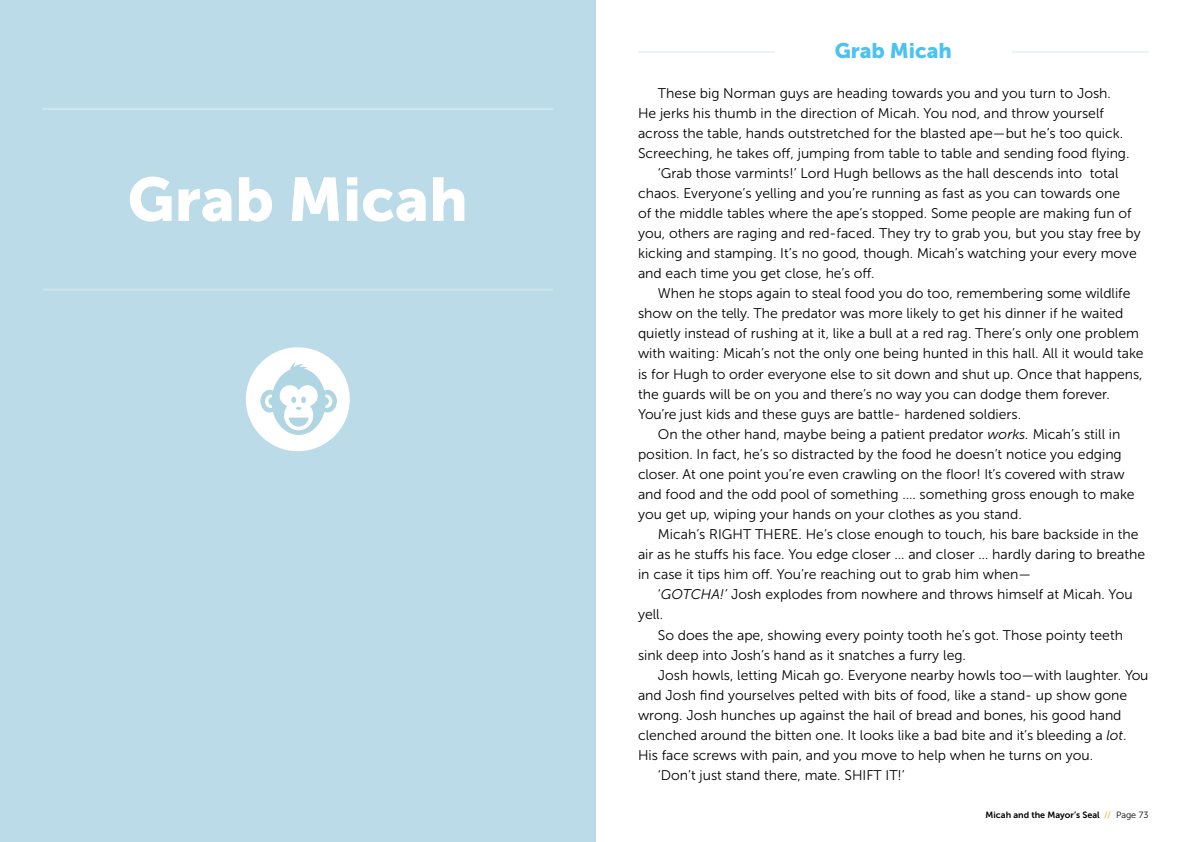
<style>
.page{position:relative;width:1191px;height:842px;background:#fff}
.page>*{position:absolute;margin:0;border:0;box-sizing:border-box;transform-origin:0 0}
.t1{font:61px "Museo Sans 900";color:#fff}
.t2{font:21px "Museo Sans 900";color:#4cc2f1}
.t3{font:14px/20px "Museo Sans 300";color:#000}
.t4{font:9px "Museo Sans 700";color:#000}
.s1{font-style:italic}
.s2{font-family:"Museo Sans 300";color:#f39200}
.s3{font-family:"Museo Sans 300"}
</style>
<div class="page">
<div style="left:0;top:0;width:595px;height:842px;background:#badbe7"></div>
<div style="left:246px;top:347px;width:104px;height:104px;background:#fff;border-radius:50%"></div>
<svg style="left:260px;top:362px;width:77px;height:73px"></svg>
<hr style="left:43px;top:108px;width:510px;height:2px;background:#fff">
<hr style="left:43px;top:289px;width:510px;height:2px;background:#fff">
<hr style="left:638px;top:51px;width:136px;height:2px;background:#e9f3f8">
<hr style="left:1012px;top:51px;width:136px;height:2px;background:#e9f3f8">
<h1 class="t1" style="left:128px;top:165px;width:342px">Grab Micah</h1>
<h2 class="t2" style="left:834px;top:39px;width:119px">Grab Micah</h2>
<p class="t3" style="left:658px;top:84px;width:455px">These big Norman guys are heading towards you and you turn to Josh.</p>
<p class="t3" style="left:638px;top:104px;width:467px">He jerks his thumb in the direction of Micah. You nod, and throw yourself</p>
<p class="t3" style="left:638px;top:124px;width:487px">across the table, hands outstretched for the blasted ape—but he’s too quick.</p>
<p class="t3" style="left:638px;top:144px;width:493px">Screeching, he takes off, jumping from table to table and sending food flying.</p>
<p class="t3" style="left:658px;top:164px;width:462px">‘Grab those varmints!’ Lord Hugh bellows as the hall descends into total</p>
<p class="t3" style="left:638px;top:184px;width:484px">chaos. Everyone’s yelling and you’re running as fast as you can towards one</p>
<p class="t3" style="left:638px;top:204px;width:495px">of the middle tables where the ape’s stopped. Some people are making fun of</p>
<p class="t3" style="left:638px;top:224px;width:504px">you, others are raging and red-faced. They try to grab you, but you stay free by</p>
<p class="t3" style="left:638px;top:244px;width:500px">kicking and stamping. It’s no good, though. Micah’s watching your every move</p>
<p class="t3" style="left:638px;top:264px;width:238px">and each time you get close, he’s off.</p>
<p class="t3" style="left:658px;top:284px;width:474px">When he stops again to steal food you do too, remembering some wildlife</p>
<p class="t3" style="left:638px;top:304px;width:487px">show on the telly. The predator was more likely to get his dinner if he waited</p>
<p class="t3" style="left:638px;top:324px;width:502px">quietly instead of rushing at it, like a bull at a red rag. There’s only one problem</p>
<p class="t3" style="left:638px;top:344px;width:507px">with waiting: Micah’s not the only one being hunted in this hall. All it would take</p>
<p class="t3" style="left:638px;top:364px;width:506px">is for Hugh to order everyone else to sit down and shut up. Once that happens,</p>
<p class="t3" style="left:638px;top:384px;width:473px">the guards will be on you and there’s no way you can dodge them forever.</p>
<p class="t3" style="left:638px;top:404px;width:385px">You’re just kids and these guys are battle- hardened soldiers.</p>
<p class="t3" style="left:658px;top:424px;width:464px">On the other hand, maybe being a patient predator <span class="s1">works.</span> Micah’s still in</p>
<p class="t3" style="left:638px;top:444px;width:485px">position. In fact, he’s so distracted by the food he doesn’t notice you edging</p>
<p class="t3" style="left:638px;top:464px;width:488px">closer. At one point you’re even crawling on the floor! It’s covered with straw</p>
<p class="t3" style="left:638px;top:484px;width:498px">and food and the odd pool of something …. something gross enough to make</p>
<p class="t3" style="left:638px;top:504px;width:385px">you get up, wiping your hands on your clothes as you stand.</p>
<p class="t3" style="left:658px;top:524px;width:482px">Micah’s RIGHT THERE. He’s close enough to touch, his bare backside in the</p>
<p class="t3" style="left:638px;top:544px;width:509px">air as he stuffs his face. You edge closer … and closer … hardly daring to breathe</p>
<p class="t3" style="left:638px;top:564px;width:395px">in case it tips him off. You’re reaching out to grab him when—</p>
<p class="t3" style="left:658px;top:584px;width:476px">‘<span class="s1">GOTCHA!’</span> Josh explodes from nowhere and throws himself at Micah. You</p>
<p class="t3" style="left:638px;top:604px;width:27px">yell.</p>
<p class="t3" style="left:638px;top:625px;width:486px;text-indent:20px">So does the ape, showing every pointy tooth he’s got. Those pointy teeth sink deep into Josh’s hand as it snatches a furry leg.</p>
<p class="t3" style="left:658px;top:665px;width:492px">Josh howls, letting Micah go. Everyone nearby howls too—with laughter. You</p>
<p class="t3" style="left:638px;top:685px;width:491px">and Josh find yourselves pelted with bits of food, like a stand- up show gone</p>
<p class="t3" style="left:638px;top:705px;width:485px">wrong. Josh hunches up against the hail of bread and bones, his good hand</p>
<p class="t3" style="left:638px;top:725px;width:490px">clenched around the bitten one. It looks like a bad bite and it’s bleeding a <span class="s1">lot</span>.</p>
<p class="t3" style="left:638px;top:745px;width:457px">His face screws with pain, and you move to help when he turns on you.</p>
<p class="t3" style="left:658px;top:765px;width:248px">‘Don’t just stand there, mate. SHIFT IT!’</p>
<p class="t4" style="left:985px;top:810px;width:164px">Micah and the Mayor’s Seal <span class="s2">//</span> <span class="s3">Page 73</span></p>
</div>
